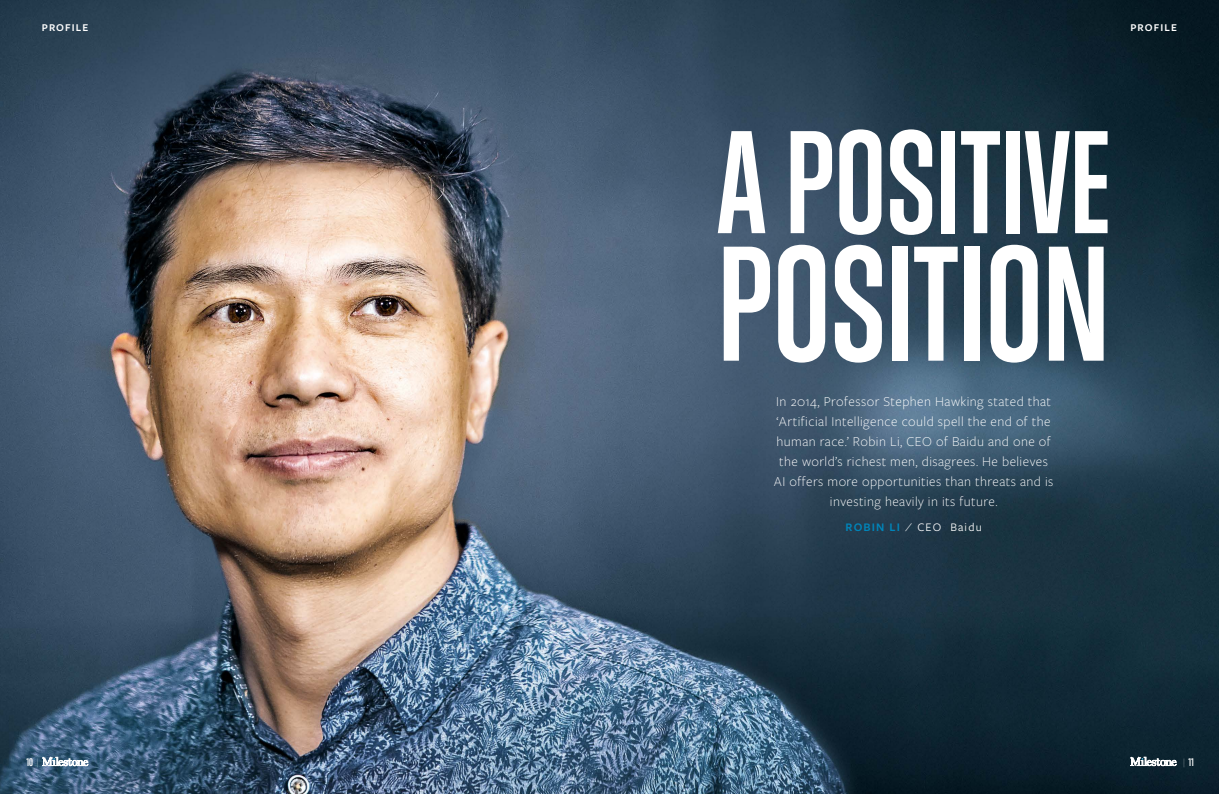
<style>
.page{position:relative;width:1219px;height:794px;background:#fff}
.page>*{position:absolute;margin:0;border:0;box-sizing:border-box;transform-origin:0 0}
.t1{font:700 148.8px "Trump Gothic West";color:#fff}
.t2{font:700 133.2px "Trump Gothic West";color:#fff}
.t3{font:300 14.1px/20px "Freight Sans Pro";letter-spacing:.03em;color:#fff;text-align:center}
.t4{font:12px "Freight Sans Pro";letter-spacing:.1em;color:#fff}
.t5{font:600 10.8px "Freight Sans Pro";letter-spacing:.1em;color:#fff}
.t6{font:700 10px "Trump Gothic West";color:#fff}
.s1{font-weight:600;color:#0085ba}
.s2{font-family:"Freight Disp Pro";font-weight:500;font-style:italic}
.s3{font-family:"Freight Disp Pro";font-weight:300}
</style>
<div class="page">
<img style="left:0;top:0;width:1219px;height:794px">
<svg style="left:43px;top:757px;width:45px;height:9px"></svg>
<svg style="left:1131px;top:757px;width:45px;height:8px"></svg>
<p class="t5" style="left:42px;top:20px;width:48px">PROFILE</p>
<p class="t5" style="left:1130px;top:20px;width:48px">PROFILE</p>
<h2 class="t2" style="left:718px;top:102px;width:393px">A POSITIVE</h2>
<h1 class="t1" style="left:718px;top:214px;width:393px">POSITION</h1>
<p class="t3" style="left:774px;top:391px;width:281px">In 2014, Professor Stephen Hawking stated that ‘Artificial Intelligence could spell the end of the human race.’ Robin Li, CEO of Baidu and one of the world’s richest men, disagrees. He believes AI offers more opportunities than threats and is investing heavily in its future.</p>
<p class="t4" style="left:846px;top:519px;width:138px"><span class="s1">ROBIN LI</span> ∕ CEO Baidu</p>
<p class="t6" style="left:27px;top:755px;width:13px">10 <span class="s2">|</span></p>
<p class="t6" style="left:1183px;top:755px;width:12px"><span class="s3">|</span> 11</p>
</div>
